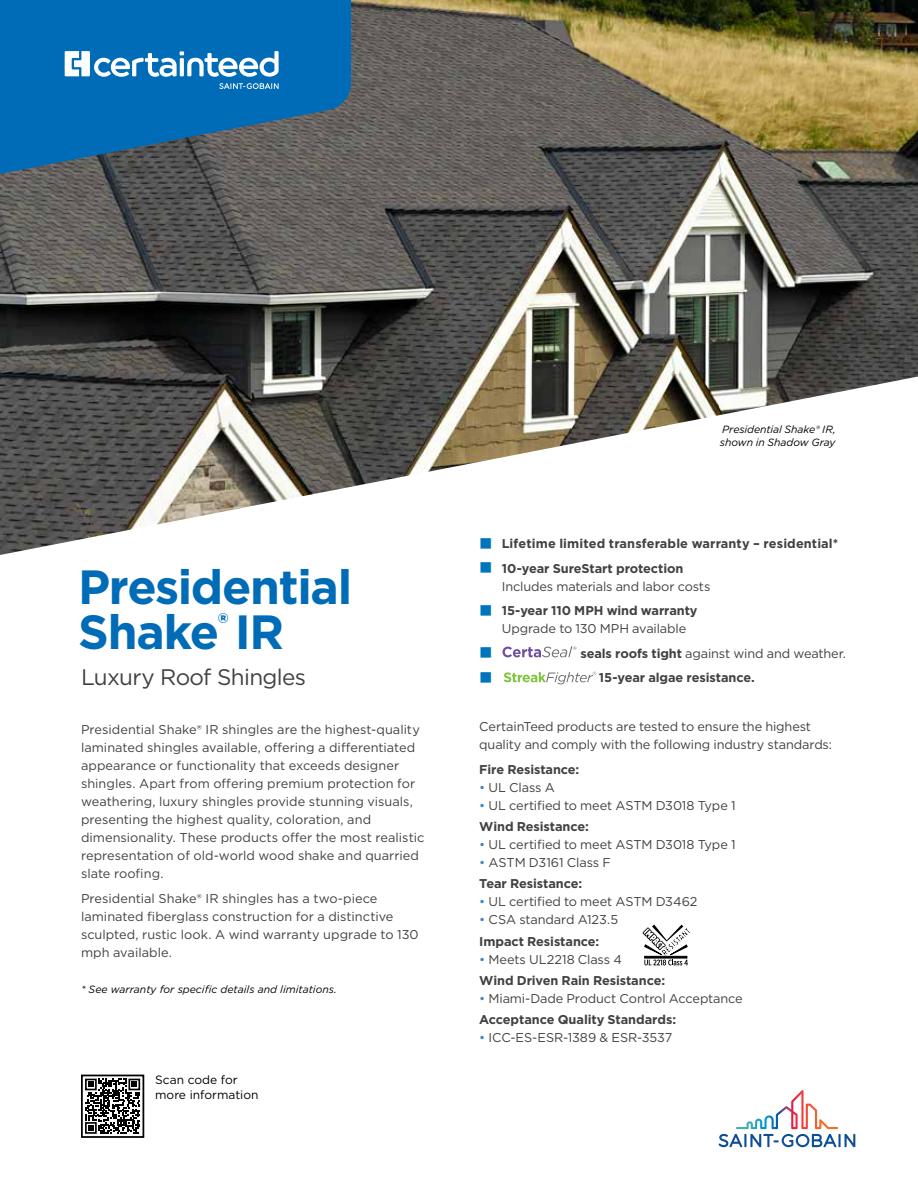
<style>
.page{position:relative;width:918px;height:1188px;background:#fff}
.page>*{position:absolute;margin:0;border:0;box-sizing:border-box;transform-origin:0 0}
.t1{font:700 48px/45px "Gotham";letter-spacing:-.03em;color:#006cb7}
.t2{font:22.5px "Gotham";letter-spacing:-.03em;color:#414042}
.t3{font:18px "Wingdings";color:#0075bc}
.t4{font:12.75px/18px "Gotham";letter-spacing:-.005em;color:#414042}
.t5{font:700 12.75px/18px "Gotham";letter-spacing:-.005em;color:#414042}
.t6{font:12px/14.4px "Gotham";color:#000}
.t7{font:italic 10.5px/13.5px "Gotham";color:#000}
.s1{color:#0075bc}
.s2{font-weight:700}
.s3{font-weight:400}
.s4{color:#3c85c6}
.s5{font-weight:400;color:#3c85c6}
</style>
<div class="page">
<img style="left:0;top:0;width:918px;height:555px">
<svg style="left:0;top:0;width:351px;height:176px;background:#1668a1"></svg>
<svg style="left:65px;top:51px;width:214px;height:26px"></svg>
<svg style="left:219px;top:83px;width:60px;height:6px"></svg>
<svg style="left:85px;top:1079px;width:55px;height:55px"></svg>
<div style="left:81px;top:1075px;width:63px;height:63px;border:2px solid #000"></div>
<svg style="left:502px;top:646px;width:75px;height:11px"></svg>
<svg style="left:504px;top:672px;width:92px;height:12px"></svg>
<svg style="left:719px;top:1090px;width:136px;height:57px"></svg>
<svg style="left:643px;top:924px;width:47px;height:41px"></svg>
<h1 class="t1" style="left:78px;top:564px;width:275px">Presidential<br>Shake<sup>®</sup> IR</h1>
<h2 class="t2" style="left:81px;top:663px;width:226px">Luxury Roof Shingles</h2>
<p class="t4" style="left:81px;top:720px;width:345px">Presidential Shake® IR shingles are the highest-quality laminated shingles available, offering a differentiated appearance or functionality that exceeds designer shingles. Apart from offering premium protection for weathering, luxury shingles provide stunning visuals, presenting the highest quality, coloration, and dimensionality. These products offer the most realistic representation of old-world wood shake and quarried slate roofing.</p>
<p class="t4" style="left:81px;top:889px;width:339px">Presidential Shake® IR shingles has a two-piece laminated fiberglass construction for a distinctive sculpted, rustic look. A wind warranty upgrade to 130 mph available.</p>
<p class="t7" style="left:81px;top:983px;width:257px">* See warranty for specific details and limitations.</p>
<p class="t6" style="left:155px;top:1073px;width:105px">Scan code for more information</p>
<p class="t7" style="left:720px;top:422px;width:117px">Presidential Shake® IR, shown in Shadow Gray</p>
<p class="t5" style="left:479px;top:535px;width:361px"><span class="s1">■</span> Lifetime limited transferable warranty – residential*</p>
<p class="t4" style="left:502px;top:559px;width:210px;text-indent:-22px"><span class="s1">■</span> <span class="s2">10-year SureStart protection<br></span>Includes materials and labor costs</p>
<p class="t5" style="left:502px;top:602px;width:197px;text-indent:-22px"><span class="s1">■</span> 15-year 110 MPH wind warranty<br><span class="s3">Upgrade to 130 MPH available</span></p>
<h3 class="t3" style="left:479px;top:643px;width:15px">■</h3>
<p class="t4" style="left:580px;top:644px;width:267px"><span class="s2">seals roofs tight</span> against wind and weather.</p>
<h3 class="t3" style="left:479px;top:668px;width:15px">■</h3>
<p class="t5" style="left:599px;top:669px;width:157px">15-year algae resistance.</p>
<p class="t4" style="left:479px;top:718px;width:354px">CertainTeed products are tested to ensure the highest quality and comply with the following industry standards:</p>
<p class="t5" style="left:479px;top:760px;width:102px">Fire Resistance:</p>
<p class="t4" style="left:479px;top:778px;width:77px"><span class="s4">•</span> UL Class A</p>
<p class="t4" style="left:479px;top:794px;width:258px;line-height:21.3px"><span class="s4">•</span> UL certified to meet ASTM D3018 Type 1<br><span class="s2">Wind Resistance:</span></p>
<p class="t4" style="left:479px;top:835px;width:258px"><span class="s4">•</span> UL certified to meet ASTM D3018 Type 1</p>
<p class="t4" style="left:479px;top:852px;width:133px;line-height:21.3px"><span class="s4">•</span> ASTM D3161 Class F<br><span class="s2">Tear Resistance:</span></p>
<p class="t4" style="left:479px;top:893px;width:220px"><span class="s4">•</span> UL certified to meet ASTM D3462</p>
<p class="t4" style="left:479px;top:909px;width:140px;line-height:21.3px"><span class="s4">•</span> CSA standard A123.5<br><span class="s2">Impact Resistance:</span></p>
<p class="t5" style="left:479px;top:948px;width:187px;line-height:21.3px"><span class="s5">•</span> <span class="s3">Meets UL2218 Class 4<br></span>Wind Driven Rain Resistance:</p>
<p class="t4" style="left:479px;top:987px;width:265px;line-height:21.3px"><span class="s4">•</span> Miami-Dade Product Control Acceptance<br><span class="s2">Acceptance Quality Standards:</span></p>
<p class="t4" style="left:479px;top:1028px;width:195px"><span class="s4">•</span> ICC-ES-ESR-1389 &amp; ESR-3537</p>
</div>
